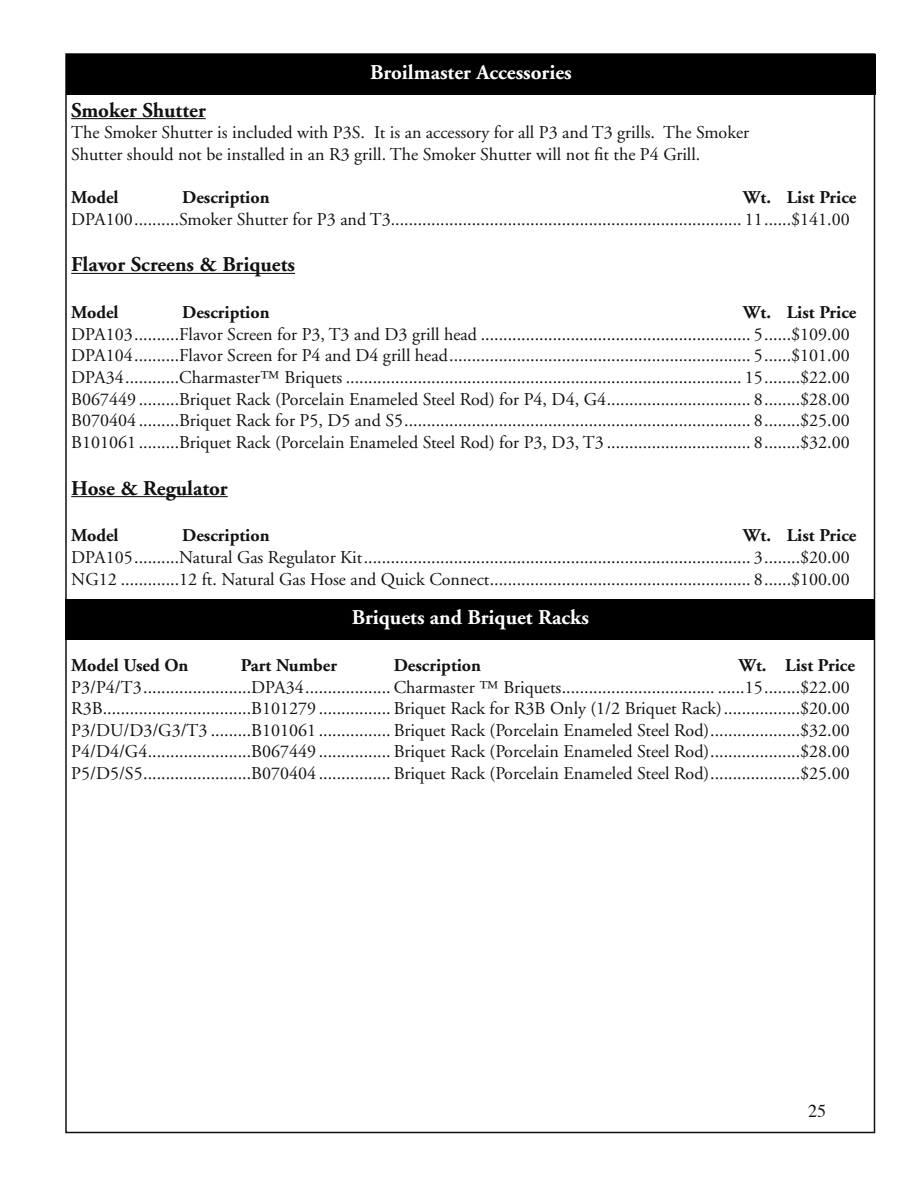
<style>
.page{position:relative;width:918px;height:1188px;background:#fff}
.page>*{position:absolute;margin:0;border:0;box-sizing:border-box;transform-origin:0 0}
.t1{font:700 21px "Adobe Garamond";color:#121212}
.t2{font:700 21px "Adobe Garamond";color:#fff}
.t3{font:18px/21.6px "Adobe Garamond";color:#121212}
.t4{font:700 18px "Adobe Garamond";color:#121212}
.t5{font:18px "Times";color:#121212}
</style>
<div class="page">
<div style="left:66px;top:54px;width:810px;height:41px;background:#000"></div>
<hr style="left:71px;top:118px;width:135px;height:1px;background:#121212">
<hr style="left:71px;top:273px;width:224px;height:1px;background:#121212">
<hr style="left:71px;top:496px;width:157px;height:1px;background:#121212">
<div style="left:65px;top:599px;width:810px;height:40px;background:#000"></div>
<p class="t2" style="left:370px;top:61px;width:203px">Broilmaster Accessories</p>
<p class="t1" style="left:71px;top:98px;width:136px">Smoker Shutter</p>
<p class="t3" style="left:71px;top:122px;width:679px">The Smoker Shutter is included with P3S. It is an accessory for all P3 and T3 grills. The Smoker<br>Shutter should not be installed in an R3 grill. The Smoker Shutter will not fit the P4 Grill.</p>
<p class="t4" style="left:71px;top:187px;width:49px">Model</p>
<p class="t4" style="left:182px;top:187px;width:89px">Description</p>
<p class="t4" style="left:743px;top:187px;width:115px">Wt. List Price</p>
<p class="t3" style="left:71px;top:208px;width:780px">DPA100..........Smoker Shutter for P3 and T3.............................................................................. 11......$141.00</p>
<p class="t1" style="left:71px;top:253px;width:225px">Flavor Screens &amp; Briquets</p>
<p class="t4" style="left:71px;top:303px;width:49px">Model</p>
<p class="t4" style="left:182px;top:303px;width:89px">Description</p>
<p class="t4" style="left:743px;top:303px;width:115px">Wt. List Price</p>
<p class="t3" style="left:71px;top:324px;width:780px;text-align:justify">DPA103..........Flavor Screen for P3, T3 and D3 grill head ............................................................ 5......$109.00<br>DPA104..........Flavor Screen for P4 and D4 grill head................................................................... 5......$101.00<br>DPA34............Charmaster™ Briquets ........................................................................................ 15........$22.00<br>B067449 .........Briquet Rack (Porcelain Enameled Steel Rod) for P4, D4, G4................................ 8........$28.00<br>B070404 .........Briquet Rack for P5, D5 and S5............................................................................. 8........$25.00<br>B101061 .........Briquet Rack (Porcelain Enameled Steel Rod) for P3, D3, T3 ................................ 8........$32.00</p>
<p class="t1" style="left:71px;top:476px;width:158px">Hose &amp; Regulator</p>
<p class="t4" style="left:71px;top:526px;width:49px">Model</p>
<p class="t4" style="left:182px;top:526px;width:89px">Description</p>
<p class="t4" style="left:743px;top:526px;width:115px">Wt. List Price</p>
<p class="t3" style="left:71px;top:547px;width:780px">DPA105..........Natural Gas Regulator Kit...................................................................................... 3........$20.00<br>NG12 .............12 ft. Natural Gas Hose and Quick Connect.......................................................... 8......$100.00</p>
<p class="t2" style="left:352px;top:605px;width:239px">Briquets and Briquet Racks</p>
<p class="t4" style="left:71px;top:655px;width:119px">Model Used On</p>
<p class="t4" style="left:241px;top:655px;width:98px">Part Number</p>
<p class="t4" style="left:394px;top:655px;width:89px">Description</p>
<p class="t4" style="left:739px;top:655px;width:118px">Wt. List Price</p>
<p class="t3" style="left:71px;top:676px;width:780px;text-align:justify">P3/P4/T3........................DPA34................... Charmaster ™ Briquets.................................. ......15........$22.00<br>R3B.................................B101279 ................ Briquet Rack for R3B Only (1/2 Briquet Rack).................$20.00<br>P3/DU/D3/G3/T3 .........B101061 ................ Briquet Rack (Porcelain Enameled Steel Rod)....................$32.00<br>P4/D4/G4.......................B067449 ................ Briquet Rack (Porcelain Enameled Steel Rod)....................$28.00<br>P5/D5/S5........................B070404 ................ Briquet Rack (Porcelain Enameled Steel Rod)....................$25.00</p>
<p class="t5" style="left:808px;top:1095px;width:19px">25</p>
</div>
